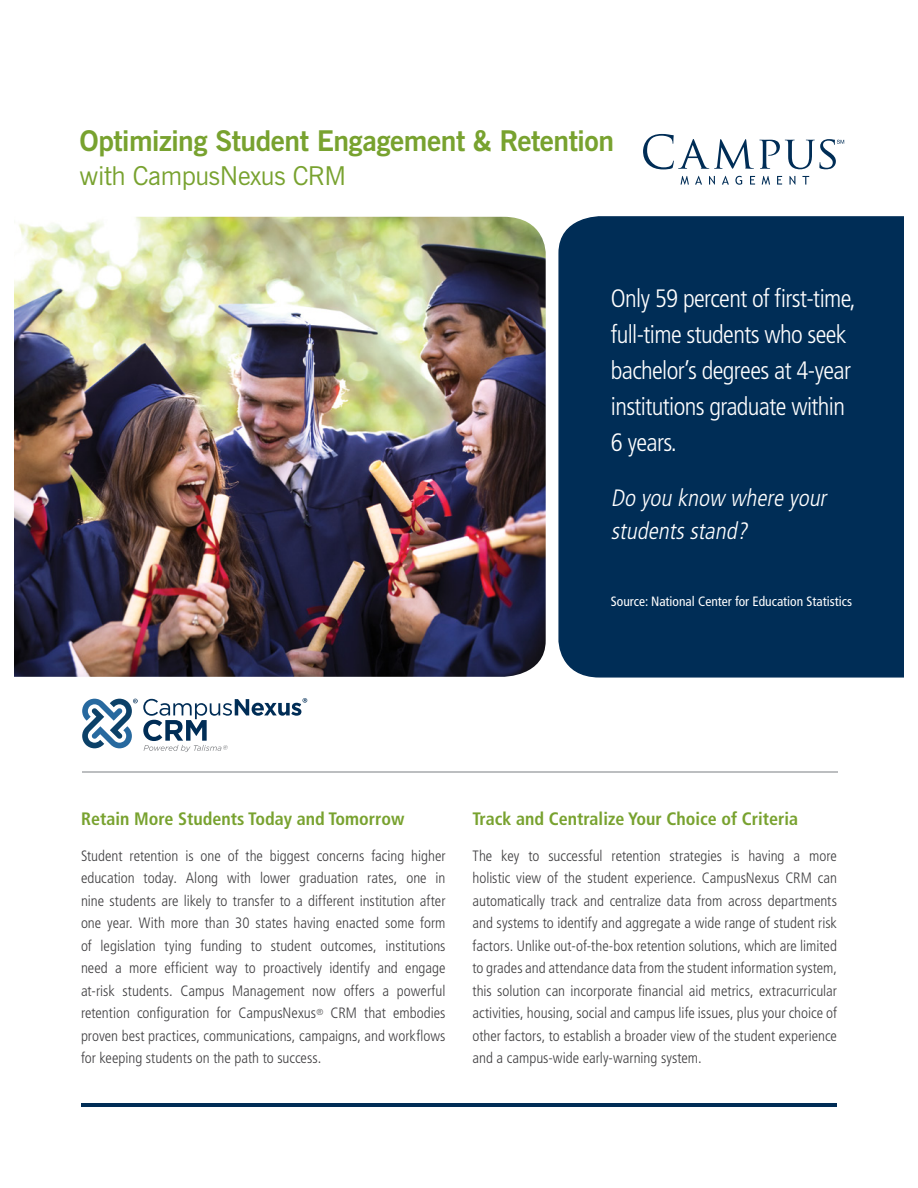
<style>
.page{position:relative;width:918px;height:1188px;background:#fff}
.page>*{position:absolute;margin:0;border:0;box-sizing:border-box;transform-origin:0 0}
.t1{font:700 28.5px "News Gothic";letter-spacing:-.015em;color:#78a22f}
.t2{font:25.95px "News Gothic BT";letter-spacing:-.015em;color:#78a22f}
.t3{font:300 condensed 25.2px/36px "Frutiger";letter-spacing:-.025em;color:#fff}
.t4{font:italic 300 condensed 23.7px/33px "Frutiger";color:#fff}
.t5{font:700 condensed 18px "Frutiger LT Std";color:#78a22f}
.t6{font:300 condensed 15px/22.5px "Frutiger LT Std";color:#414042;text-align:justify}
.t7{font:condensed 13.5px "Frutiger LT Std";color:#fff}
</style>
<div class="page">
<div style="left:558px;top:216px;width:346px;height:462px;background:#002d56"></div>
<hr style="left:81px;top:1104px;width:756px;height:3px;background:#002d56">
<img style="left:14px;top:217px;width:532px;height:460px">
<svg style="left:681px;top:176px;width:8px;height:9px"></svg>
<svg style="left:695px;top:176px;width:7px;height:9px"></svg>
<svg style="left:709px;top:176px;width:6px;height:9px"></svg>
<svg style="left:722px;top:176px;width:7px;height:9px"></svg>
<svg style="left:735px;top:176px;width:7px;height:9px"></svg>
<svg style="left:750px;top:176px;width:5px;height:9px"></svg>
<svg style="left:762px;top:176px;width:8px;height:9px"></svg>
<svg style="left:777px;top:176px;width:5px;height:9px"></svg>
<svg style="left:790px;top:176px;width:5px;height:9px"></svg>
<svg style="left:802px;top:176px;width:7px;height:9px"></svg>
<svg style="left:643px;top:134px;width:201px;height:35px"></svg>
<hr style="left:82px;top:771px;width:756px;height:2px;background:#bcbec0">
<svg style="left:82px;top:698px;width:225px;height:54px"></svg>
<p class="t1" style="left:80px;top:123px;width:536px">Optimizing Student Engagement &amp; Retention</p>
<p class="t2" style="left:80px;top:160px;width:268px">with CampusNexus CRM</p>
<p class="t3" style="left:611px;top:281px;width:247px">Only 59 percent of first-time, full-time students who seek bachelor’s degrees at 4-year institutions graduate within<br>6 years.</p>
<p class="t4" style="left:611px;top:482px;width:222px">Do you know where your studentsstand?</p>
<p class="t7" style="left:611px;top:593px;width:243px">Source: National Center for Education Statistics</p>
<p class="t5" style="left:81px;top:808px;width:325px">Retain More Students Today and Tomorrow</p>
<p class="t6" style="left:81px;top:845px;width:366px">Student retention is one of the biggest concerns facing higher education today. Along with lower graduation rates, one in nine students are likely to transfer to a different institution after one year. With more than 30 states having enacted some form of legislation tying funding to student outcomes, institutions need a more efficient way to proactively identify and engage at-risk students. Campus Management now offers a powerful retention configuration for CampusNexus<sup>®</sup> CRM that embodies proven best practices, communications, campaigns, and workflows for keeping students on the path to success.</p>
<p class="t5" style="left:472px;top:808px;width:327px">Track and Centralize Your Choice of Criteria</p>
<p class="t6" style="left:472px;top:845px;width:366px">The key to successful retention strategies is having a more holistic view of the student experience. CampusNexus CRM can automatically track and centralize data from across departments and systems to identify and aggregate a wide range of student risk factors. Unlike out-of-the-box retention solutions, which are limited to grades and attendance data from the student information system, this solution can incorporate financial aid metrics, extracurricular activities, housing, social and campus life issues, plus your choice of other factors, to establish a broader view of the student experience and a campus-wide early-warning system.</p>
</div>
